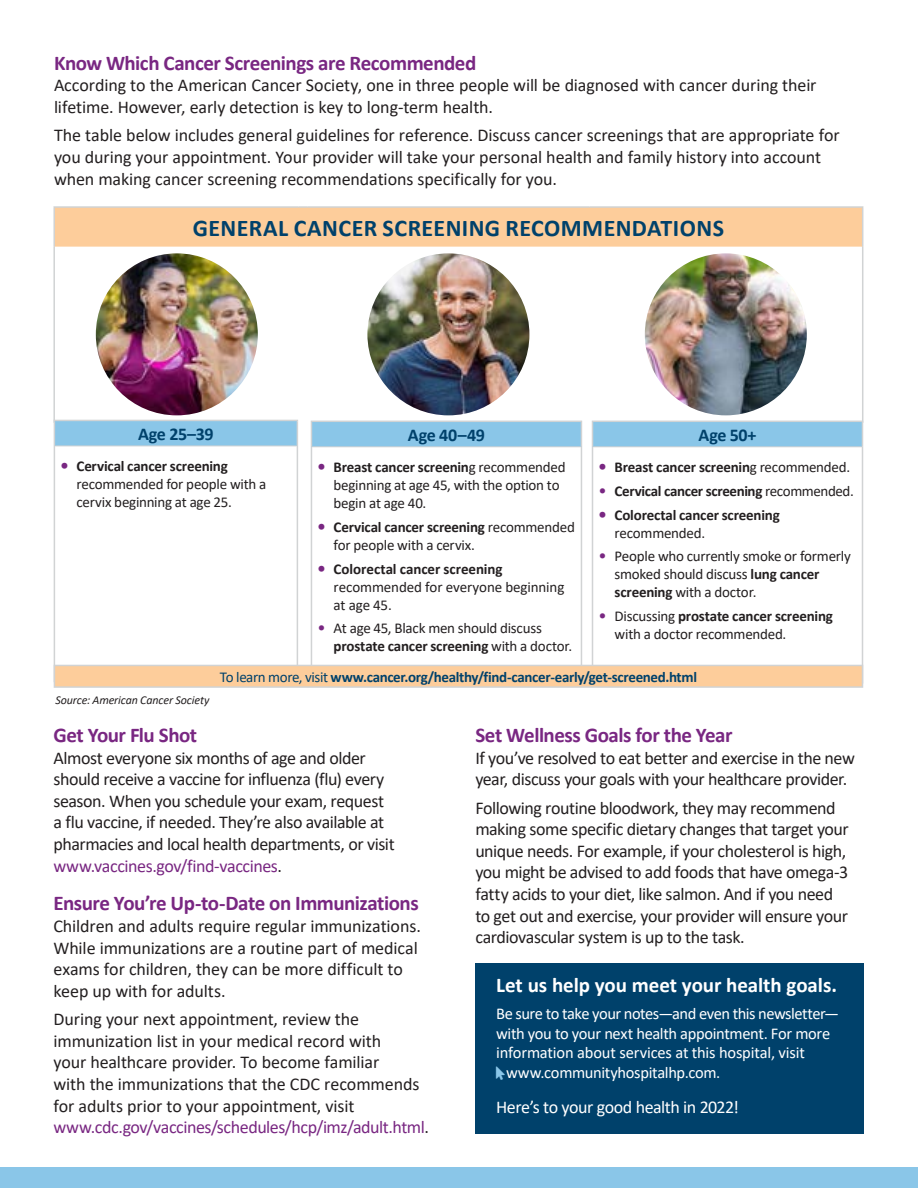
<style>
.page{position:relative;width:918px;height:1188px;background:#fff}
.page>*{position:absolute;margin:0;border:0;box-sizing:border-box;transform-origin:0 0}
.t1{font:700 24px "Calibri";letter-spacing:.015em;color:#00416b}
.t2{font:700 21px "Calibri";letter-spacing:-.025em;color:#792782}
.t3{font:700 21px "Calibri";letter-spacing:-.005em;color:#fff}
.t4{font:18px/21.6px "Calibri";letter-spacing:-.01em;color:#231f20}
.t5{font:18px "Calibri";letter-spacing:-.03em;color:#fff}
.t6{font:700 18px "Calibri";letter-spacing:-.025em;color:#00416b}
.t7{font:16.5px "Calibri";letter-spacing:-.02em;color:#fff}
.t8{font:15px/18px "Calibri";letter-spacing:-.015em;color:#231f20}
.t9{font:700 15px/18px "Calibri";letter-spacing:-.015em;color:#231f20}
.t10{font:700 15px "Calibri";letter-spacing:-.025em;color:#00416b}
.t11{font:italic 12px "Calibri";letter-spacing:-.01em;color:#231f20}
.s1{font-weight:700;font-size:16.5px;color:#792782}
.s2{font-weight:700}
.s3{font-size:16.5px;color:#792782}
.s4{font-weight:400}
.s5{font-weight:400;font-size:16.5px;color:#792782}
.s6{color:#792782}
</style>
<div class="page">
<div style="left:54px;top:207px;width:809px;height:40px;background:#fdcd9b"></div>
<svg style="left:55px;top:255px;width:807px;height:168px"></svg>
<svg style="left:299px;top:255px;width:291px;height:168px"></svg>
<hr style="left:53px;top:206px;width:246px;height:2px;background:#d1d3d4">
<hr style="left:53px;top:208px;width:2px;height:39px;background:#d1d3d4">
<svg style="left:299px;top:206px;width:8px;height:2px"></svg>
<hr style="left:307px;top:206px;width:283px;height:2px;background:#d1d3d4">
<hr style="left:590px;top:206px;width:273px;height:2px;background:#d1d3d4">
<hr style="left:862px;top:208px;width:1px;height:39px;background:#d1d3d4">
<hr style="left:53px;top:247px;width:2px;height:176px;background:#d1d3d4">
<hr style="left:862px;top:247px;width:1px;height:176px;background:#d1d3d4">
<img style="left:96px;top:253px;width:162px;height:162px;border-radius:81px">
<img style="left:367px;top:253px;width:162px;height:162px;border-radius:81px">
<img style="left:645px;top:253px;width:162px;height:162px;border-radius:81px">
<div style="left:0;top:1168px;width:918px;height:20px;background:#8ac6e8"></div>
<div style="left:54px;top:420px;width:243px;height:26px;background:#8ac6e8"></div>
<hr style="left:55px;top:446px;width:242px;height:1px;background:#d1d3d4">
<hr style="left:54px;top:420px;width:244px;height:1px;background:#d1d3d4">
<svg style="left:54px;top:421px;width:1px;height:25px"></svg>
<svg style="left:297px;top:421px;width:1px;height:25px"></svg>
<hr style="left:54px;top:446px;width:1px;height:236px;background:#d1d3d4">
<hr style="left:297px;top:446px;width:1px;height:236px;background:#d1d3d4">
<div style="left:311px;top:421px;width:270px;height:26px;background:#8ac6e8"></div>
<hr style="left:312px;top:446px;width:269px;height:1px;background:#d1d3d4">
<hr style="left:311px;top:421px;width:271px;height:1px;background:#d1d3d4">
<svg style="left:311px;top:422px;width:1px;height:25px"></svg>
<svg style="left:581px;top:422px;width:1px;height:25px"></svg>
<hr style="left:311px;top:447px;width:1px;height:236px;background:#d1d3d4">
<hr style="left:581px;top:447px;width:1px;height:236px;background:#d1d3d4">
<div style="left:592px;top:421px;width:270px;height:26px;background:#8ac6e8"></div>
<hr style="left:593px;top:446px;width:269px;height:1px;background:#d1d3d4">
<hr style="left:592px;top:421px;width:271px;height:1px;background:#d1d3d4">
<svg style="left:592px;top:422px;width:1px;height:25px"></svg>
<svg style="left:862px;top:423px;width:1px;height:24px"></svg>
<hr style="left:592px;top:447px;width:1px;height:236px;background:#d1d3d4">
<hr style="left:862px;top:447px;width:1px;height:236px;background:#d1d3d4">
<div style="left:54px;top:665px;width:808px;height:22px;background:#fdcd9b"></div>
<div style="left:54px;top:665px;width:809px;height:23px;border:2px solid #d1d3d4"></div>
<div style="left:476px;top:963px;width:388px;height:171px;background:#00416b"></div>
<p class="t2" style="left:54px;top:48px;width:424px">Know Which Cancer Screenings are Recommended</p>
<p class="t4" style="left:54px;top:74px;width:764px">According to the American Cancer Society, one in three people will be diagnosed with cancer during their lifetime. However, early detection is key to long-term health.</p>
<p class="t4" style="left:54px;top:124px;width:787px">The table below includes general guidelines for reference. Discuss cancer screenings that are appropriate for you during your appointment. Your provider will take your personal health and family history into account when making cancer screening recommendations specifically for you.</p>
<h1 class="t1" style="left:193px;top:211px;width:533px">GENERAL CANCER SCREENING RECOMMENDATIONS</h1>
<p class="t6" style="left:138px;top:421px;width:77px">Age 25–39</p>
<p class="t8" style="left:77px;top:456px;width:191px;text-indent:-16px"><span class="s1">•</span> <span class="s2">Cervical cancer screening </span>recommended for people with a cervix beginning at age 25.</p>
<p class="t6" style="left:698px;top:422px;width:60px">Age 50+</p>
<p class="t9" style="left:598px;top:457px;width:253px"><span class="s3">•</span> Breast cancer screenin<span class="s4">g recommended.</span></p>
<p class="t9" style="left:598px;top:482px;width:257px"><span class="s5">•</span> Cervical cancer screening <span class="s4">recommended.</span></p>
<p class="t9" style="left:615px;top:506px;width:167px;text-indent:-16px"><span class="s3">•</span> Colorectal cancer screening <span class="s4">recommended.</span></p>
<p class="t8" style="left:615px;top:547px;width:238px;text-indent:-16px"><span class="s3">•</span> People who currently smoke or formerly smoked should discuss <span class="s2">lung cancer screening</span> with a doctor.</p>
<p class="t8" style="left:615px;top:606px;width:220px;text-indent:-16px"><span class="s3">•</span> Discussing <span class="s2">prostate cancer screening </span>with a doctor recommended.</p>
<p class="t10" style="left:220px;top:666px;width:479px"><span class="s4">To learn more, visit</span> www.cancer.org/healthy/find-cancer-early/get-screened.html</p>
<p class="t6" style="left:408px;top:422px;width:79px">Age 40–49</p>
<p class="t8" style="left:334px;top:457px;width:234px;text-indent:-16px"><span class="s1">•</span> <span class="s2">Breast cancer screenin</span>g recommended beginning at age 45, with the option to begin at age 40.</p>
<p class="t8" style="left:334px;top:518px;width:243px;text-indent:-16px"><span class="s1">•</span> <span class="s2">Cervical cancer screening</span> recommended for people with a cervix.</p>
<p class="t8" style="left:334px;top:559px;width:232px;text-indent:-16px"><span class="s1">•</span> <span class="s2">Colorectal cancer screening </span>recommended for everyone beginning at age 45.</p>
<p class="t8" style="left:334px;top:619px;width:240px;text-indent:-16px"><span class="s3">•</span> At age 45, Black men should discuss <span class="s2">prostate cancer screening</span> with a doctor.</p>
<p class="t11" style="left:56px;top:692px;width:155px">Source: American Cancer Society</p>
<p class="t2" style="left:53px;top:720px;width:145px">Get Your Flu Shot</p>
<p class="t4" style="left:53px;top:746px;width:343px">Almost everyone six months of age and older should receive a vaccine for influenza (flu) every season. When you schedule your exam, request a flu vaccine, if needed. They’re also available at pharmacies and local health departments, or visit <span class="s6">www.vaccines.gov/find-vaccines</span>.</p>
<p class="t2" style="left:53px;top:889px;width:367px">Ensure You’re Up-to-Date on Immunizations</p>
<p class="t4" style="left:53px;top:915px;width:369px">Children and adults require regular immunizations.<br>While immunizations are a routine part of medical exams for children, they can be more difficult to keep up with for adults.</p>
<p class="t4" style="left:53px;top:1008px;width:377px">During your next appointment, review the immunization list in your medical record with<br>your healthcare provider. To become familiar<br>with the immunizations that the CDC recommends for adults prior to your appointment, visit <span class="s6">www.cdc.gov/vaccines/schedules/hcp/imz/adult.html</span>.</p>
<p class="t2" style="left:475px;top:720px;width:259px">Set Wellness Goals for the Year</p>
<p class="t4" style="left:475px;top:746px;width:381px">If you’ve resolved to eat better and exercise in the new year, discuss your goals with your healthcare provider.</p>
<p class="t4" style="left:475px;top:796px;width:375px">Following routine bloodwork, they may recommend making some specific dietary changes that target your unique needs. For example, if your cholesterol is high, you might be advised to add foods that have omega-3 fatty acids to your diet, like salmon. And if you need to get out and exercise, your provider will ensure your cardiovascular system is up to the task.</p>
<p class="t3" style="left:496px;top:970px;width:342px">Let us help you meet your health goals.</p>
<p class="t7" style="left:496px;top:1002px;width:345px">Be sure to take your notes—and even this newsletter—</p>
<p class="t7" style="left:496px;top:1022px;width:336px">with you to your next health appointment. For more</p>
<p class="t7" style="left:496px;top:1041px;width:310px">information about services at this hospital, visit</p>
<p class="t7" style="left:506px;top:1061px;width:216px">www.communityhospitalhp.com.</p>
<p class="t5" style="left:496px;top:1095px;width:245px">Here’s to your good health in 2022!</p>
</div>
